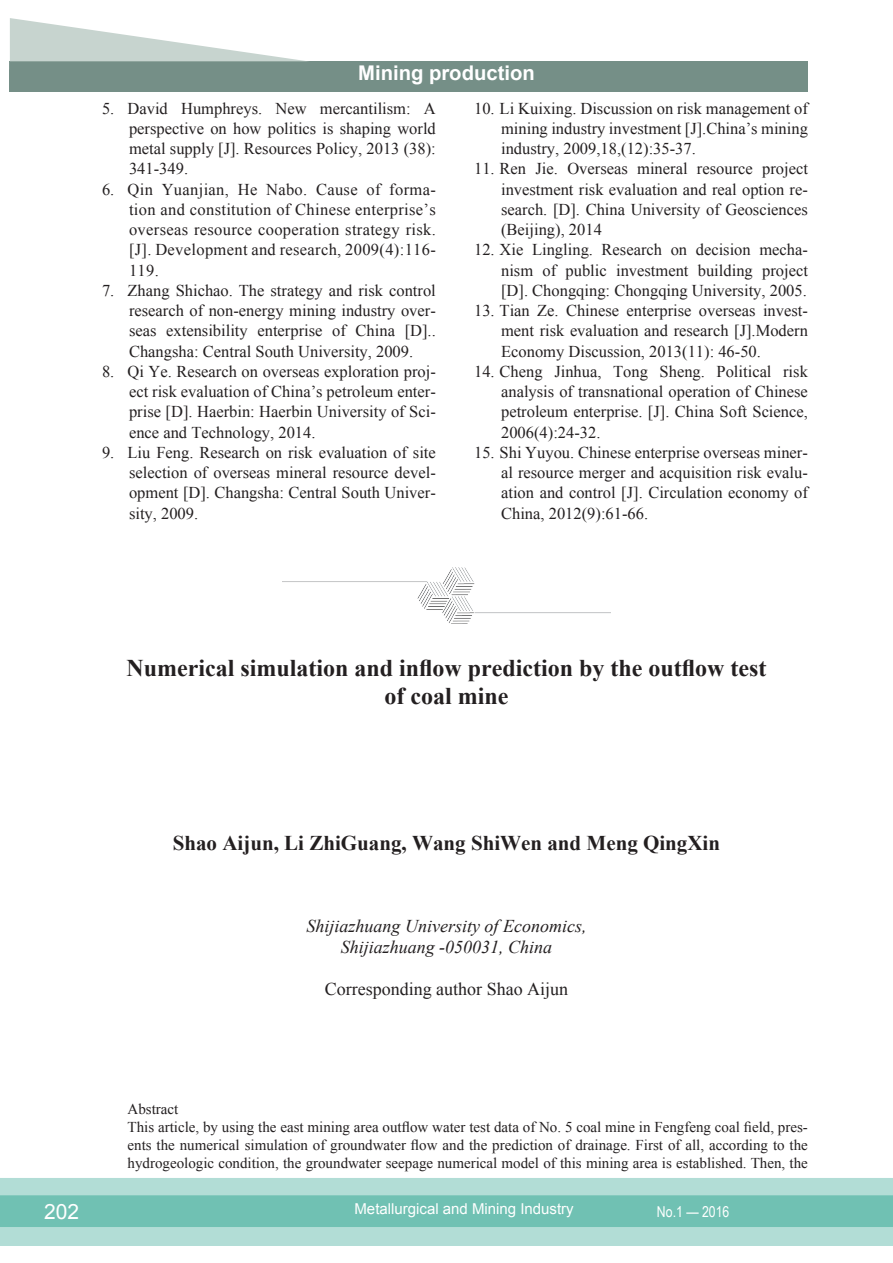
<style>
.page{position:relative;width:893px;height:1263px;background:#fff}
.page>*{position:absolute;margin:0;border:0;box-sizing:border-box;transform-origin:0 0}
.заголовок{font:700 24px "Times New Roman";color:#231f20}
.автор{font:700 21px "Times New Roman";color:#231f20}
.t1{font:21px "Arial";color:#fff}
.t2{font:700 20.25px "Arial";color:#fff}
.про_автора{font:italic 18px "Times New Roman";color:#231f20}
.про_автора-2{font:18px "Times New Roman";color:#231f20}
.литература{font:16.5px/20.2px "Times New Roman";color:#231f20;text-align:justify}
.аннотация_ключ_слова{font:15px/18px "Times New Roman";color:#231f20;text-align:justify}
.t3{font:15px "Arial";color:#fff}
.t4{font:15px "Arial Narrow";color:#fff}
</style>
<div class="page">
<div style="left:0;top:1178px;width:893px;height:68px;background:#b2ddd6"></div>
<div style="left:0;top:1195px;width:893px;height:32px;background:#70c1b3;border:2px solid #70c1b3"></div>
<div style="left:10px;top:62px;width:798px;height:30px;background:#758f87"></div>
<svg style="left:10px;top:18px;width:300px;height:44px"></svg>
<svg style="left:892px;top:1178px;width:1px;height:68px"></svg>
<img style="left:283px;top:568px;width:327px;height:55px">
<p class="t2" style="left:358px;top:60px;width:178px">Mining production</p>
<p class="литература" style="left:129px;top:98px;width:308px;text-indent:-27px">5. David Humphreys. New mercantilism: A perspective on how politics is shaping world metal supply [J]. Resources Policy, 2013 (38):<br>341-349.</p>
<p class="литература" style="left:129px;top:179px;width:308px;text-indent:-27px">6. Qin Yuanjian, He Nabo. Cause of forma&shy;tion and constitution of Chinese enterprise’s overseas resource cooperation strategy risk. [J]. Development and research, 2009(4):116- 119.</p>
<p class="литература" style="left:129px;top:280px;width:308px;text-indent:-27px">7. Zhang Shichao. The strategy and risk control research of non-energy mining industry over&shy;seas extensibility enterprise of China [D]..<br>Changsha: Central South University, 2009.</p>
<p class="литература" style="left:129px;top:361px;width:308px;text-indent:-27px">8. Qi Ye. Research on overseas exploration proj&shy;ect risk evaluation of China’s petroleum enter&shy;prise [D]. Haerbin: Haerbin University of Sci&shy;ence and Technology, 2014.</p>
<p class="литература" style="left:129px;top:442px;width:308px;text-indent:-27px">9. Liu Feng. Research on risk evaluation of site selection of overseas mineral resource devel&shy;opment [D]. Changsha: Central South Univer&shy;sity, 2009.</p>
<p class="литература" style="left:501px;top:98px;width:308px;text-indent:-27px">10. Li Kuixing. Discussion on risk management of mining industry investment [J].China’s mining industry, 2009,18,(12):35-37.</p>
<p class="литература" style="left:501px;top:158px;width:308px;text-indent:-27px">11. Ren Jie. Overseas mineral resource project investment risk evaluation and real option re&shy;search. [D]. China University of Geosciences (Beijing), 2014</p>
<p class="литература" style="left:501px;top:239px;width:308px;text-indent:-27px">12. Xie Lingling. Research on decision mecha&shy;nism of public investment building project [D]. Chongqing: Chongqing University, 2005.</p>
<p class="литература" style="left:501px;top:300px;width:308px;text-indent:-27px">13. Tian Ze. Chinese enterprise overseas invest&shy;ment risk evaluation and research [J].Modern Economy Discussion, 2013(11): 46-50.</p>
<p class="литература" style="left:501px;top:361px;width:308px;text-indent:-27px">14. Cheng Jinhua, Tong Sheng. Political risk analysis of transnational operation of Chinese petroleum enterprise. [J]. China Soft Science, 2006(4):24-32.</p>
<p class="литература" style="left:501px;top:442px;width:308px;text-indent:-27px">15. Shi Yuyou. Chinese enterprise overseas miner&shy;al resource merger and acquisition risk evalu&shy;ation and control [J]. Circulation economy of China, 2012(9):61-66.</p>
<p class="заголовок" style="left:126px;top:651px;width:642px">Numerical simulation and inflow prediction by the outflow test</p>
<p class="заголовок" style="left:384px;top:680px;width:125px">of coal mine</p>
<p class="автор" style="left:173px;top:828px;width:549px">Shao Aijun, Li ZhiGuang, Wang ShiWen and Meng QingXin</p>
<p class="про_автора" style="left:306px;top:913px;width:281px">Shijiazhuang University of Economics,</p>
<p class="про_автора" style="left:341px;top:934px;width:213px">Shijiazhuang -050031, China</p>
<p class="про_автора-2" style="left:325px;top:976px;width:245px">Corresponding author Shao Aijun</p>
<p class="аннотация_ключ_слова" style="left:128px;top:1099px;width:52px">Abstract</p>
<p class="аннотация_ключ_слова" style="left:128px;top:1117px;width:682px">This article, by using the east mining area outflow water test data of No. 5 coal mine in Fengfeng coal field, pres&shy;ents the numerical simulation of groundwater flow and the prediction of drainage. First of all, according to the hydrogeologic condition, the groundwater seepage numerical model of this mining area is established. Then, the</p>
<p class="t1" style="left:44px;top:1197px;width:37px">202</p>
<p class="t3" style="left:354px;top:1199px;width:221px">Metallurgical and Mining Industry</p>
<p class="t4" style="left:657px;top:1201px;width:74px">No.1 — 2016</p>
</div>
